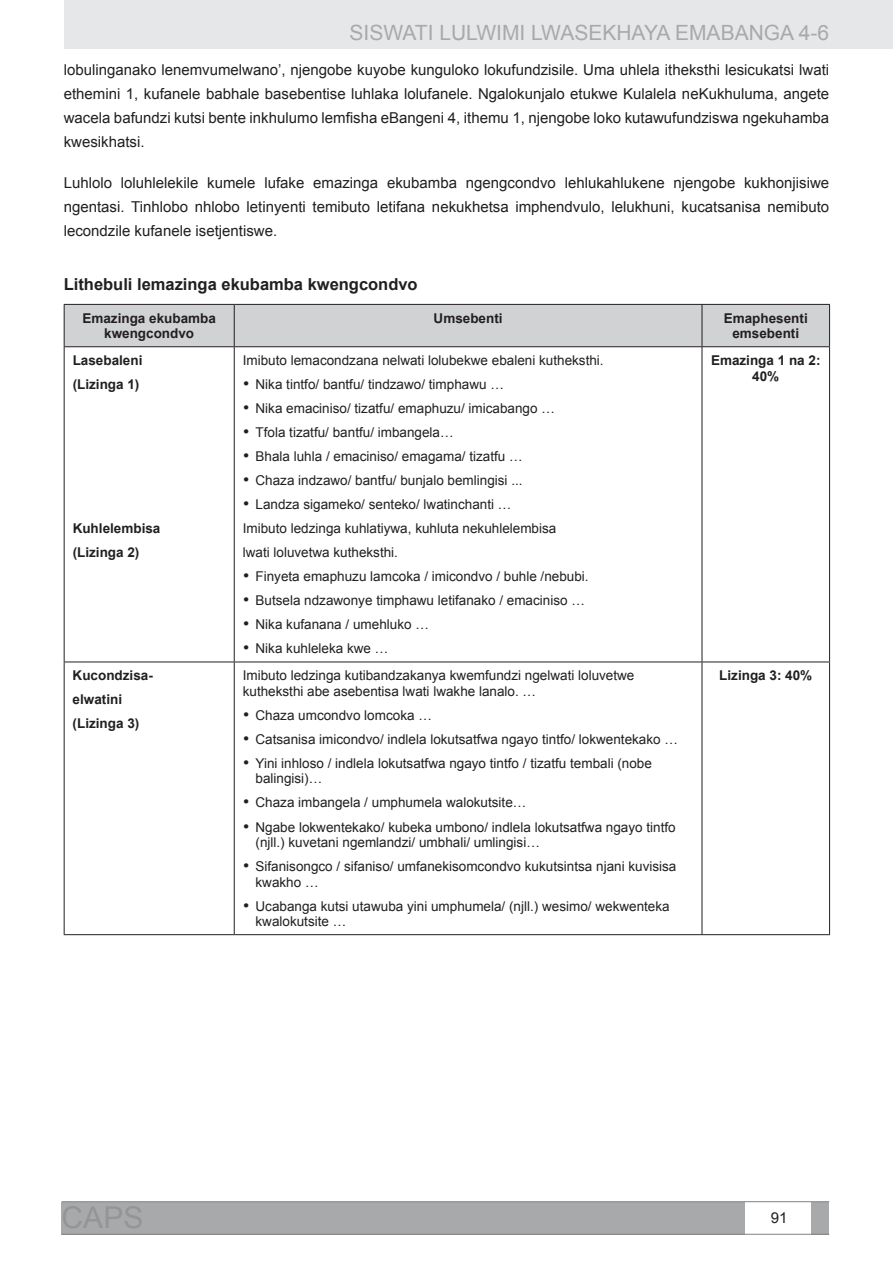
<style>
.page{position:relative;width:893px;height:1263px;background:#fff}
.page>*{position:absolute;margin:0;border:0;box-sizing:border-box;transform-origin:0 0}
.t1{font:21px "Arial";color:#a7a9ab}
.t2{font:700 16.5px "Arial";color:#221f1f}
.t3{font:15px/24px "Arial";color:#221f1f;text-align:justify}
.t4{font:13.5px/15.6px "Arial";color:#221f1f}
.t5{font:700 13.5px/24px "Arial";color:#221f1f;text-align:center}
</style>
<div class="page">
<div style="left:64px;top:0;width:829px;height:49px;background:#e6e7e8"></div>
<div style="left:62px;top:1202px;width:683px;height:32px;background:#a7a9ab"></div>
<div style="left:812px;top:1202px;width:17px;height:32px;background:#a7a9ab"></div>
<hr style="left:62px;top:1234px;width:767px;height:1px;background:#808284">
<hr style="left:62px;top:1201px;width:767px;height:1px;background:#808284">
<div style="left:65px;top:305px;width:764px;height:41px;background:#d1d2d4"></div>
<hr style="left:64px;top:346px;width:170px;height:1px;background:#221f1f">
<hr style="left:234px;top:346px;width:468px;height:1px;background:#221f1f">
<hr style="left:702px;top:346px;width:128px;height:1px;background:#221f1f">
<hr style="left:64px;top:662px;width:170px;height:1px;background:#221f1f">
<hr style="left:234px;top:662px;width:468px;height:1px;background:#221f1f">
<hr style="left:702px;top:662px;width:128px;height:1px;background:#221f1f">
<hr style="left:64px;top:934px;width:170px;height:1px;background:#221f1f">
<hr style="left:234px;top:934px;width:468px;height:1px;background:#221f1f">
<hr style="left:702px;top:934px;width:128px;height:1px;background:#221f1f">
<hr style="left:234px;top:305px;width:1px;height:41px;background:#221f1f">
<hr style="left:702px;top:305px;width:1px;height:41px;background:#221f1f">
<hr style="left:234px;top:347px;width:1px;height:315px;background:#221f1f">
<hr style="left:702px;top:347px;width:1px;height:315px;background:#221f1f">
<hr style="left:234px;top:662px;width:1px;height:272px;background:#221f1f">
<hr style="left:702px;top:662px;width:1px;height:272px;background:#221f1f">
<hr style="left:64px;top:304px;width:170px;height:1px;background:#221f1f">
<hr style="left:64px;top:305px;width:1px;height:41px;background:#221f1f">
<hr style="left:234px;top:304px;width:468px;height:1px;background:#221f1f">
<hr style="left:702px;top:304px;width:128px;height:1px;background:#221f1f">
<hr style="left:829px;top:305px;width:1px;height:41px;background:#221f1f">
<hr style="left:64px;top:347px;width:1px;height:315px;background:#221f1f">
<hr style="left:829px;top:347px;width:1px;height:315px;background:#221f1f">
<hr style="left:64px;top:662px;width:1px;height:272px;background:#221f1f">
<hr style="left:829px;top:662px;width:1px;height:272px;background:#221f1f">
<h1 class="t1" style="left:350px;top:21px;width:481px">SISWATI LULWIMI LWASEKHAYA EMABANGA 4-6</h1>
<p class="t3" style="left:64px;top:58px;width:767px">lobulinganako lenemvumelwano’, njengobe kuyobe kunguloko lokufundzisile. Uma uhlela itheksthi lesicukatsi lwati ethemini 1, kufanele babhale basebentise luhlaka lolufanele. Ngalokunjalo etukwe Kulalela neKukhuluma, angete wacela bafundzi kutsi bente inkhulumo lemfisha eBangeni 4, ithemu 1, njengobe loko kutawufundziswa ngekuhamba kwesikhatsi.</p>
<p class="t3" style="left:64px;top:171px;width:767px">Luhlolo loluhlelekile kumele lufake emazinga ekubamba ngengcondvo lehlukahlukene njengobe kukhonjisiwe ngentasi. Tinhlobo nhlobo letinyenti temibuto letifana nekukhetsa imphendvulo, lelukhuni, kucatsanisa nemibuto lecondzile kufanele isetjentiswe.</p>
<p class="t2" style="left:64px;top:277px;width:355px">Lithebuli lemazinga ekubamba kwengcondvo</p>
<p class="t5" style="left:82px;top:311px;width:135px;line-height:15.5px">Emazinga ekubamba kwengcondvo</p>
<p class="t5" style="left:434px;top:307px;width:71px">Umsebenti</p>
<p class="t5" style="left:724px;top:311px;width:86px;line-height:15.5px">Emaphesenti emsebenti</p>
<p class="t5" style="left:73px;top:350px;width:71px;text-align:left">Lasebaleni (Lizinga 1)</p>
<p class="t4" style="left:243px;top:353px;width:362px">Imibuto lemacondzana nelwati lolubekwe ebaleni kutheksthi.</p>
<p class="t4" style="left:243px;top:377px;width:263px">• Nika tintfo/ bantfu/ tindzawo/ timphawu …</p>
<p class="t4" style="left:243px;top:401px;width:314px">• Nika emaciniso/ tizatfu/ emaphuzu/ imicabango …</p>
<p class="t4" style="left:243px;top:425px;width:212px">• Tfola tizatfu/ bantfu/ imbangela…</p>
<p class="t4" style="left:243px;top:449px;width:281px">• Bhala luhla / emaciniso/ emagama/ tizatfu …</p>
<p class="t4" style="left:243px;top:473px;width:281px">• Chaza indzawo/ bantfu/ bunjalo bemlingisi ...</p>
<p class="t4" style="left:243px;top:493px;width:315px;line-height:24px">• Landza sigameko/ senteko/ lwatinchanti …<br>Imibuto ledzinga kuhlatiywa, kuhluta nekuhlelembisa lwati loluvetwa kutheksthi.</p>
<p class="t4" style="left:243px;top:569px;width:347px">• Finyeta emaphuzu lamcoka / imicondvo / buhle /nebubi.</p>
<p class="t4" style="left:243px;top:593px;width:344px">• Butsela ndzawonye timphawu letifanako / emaciniso …</p>
<p class="t4" style="left:243px;top:618px;width:188px">• Nika kufanana / umehluko …</p>
<p class="t4" style="left:243px;top:642px;width:147px">• Nika kuhleleka kwe …</p>
<p class="t5" style="left:711px;top:354px;width:111px;line-height:15.5px">Emazinga 1 na 2:<br>40%</p>
<p class="t5" style="left:73px;top:518px;width:89px;text-align:left">Kuhlelembisa (Lizinga 2)</p>
<p class="t5" style="left:73px;top:665px;width:82px;text-align:left">Kucondzisa&shy;elwatini (Lizinga 3)</p>
<p class="t4" style="left:243px;top:668px;width:393px">Imibuto ledzinga kutibandzakanya kwemfundzi ngelwati loluvetwe kutheksthi abe asebentisa lwati lwakhe lanalo. …</p>
<p class="t4" style="left:243px;top:707px;width:191px">• Chaza umcondvo lomcoka …</p>
<p class="t4" style="left:243px;top:733px;width:437px">• Catsanisa imicondvo/ indlela lokutsatfwa ngayo tintfo/ lokwentekako …</p>
<p class="t4" style="left:255px;top:755px;width:398px;text-indent:-13px">• Yini inhloso / indlela lokutsatfwa ngayo tintfo / tizatfu tembali (nobe balingisi)…</p>
<p class="t4" style="left:243px;top:795px;width:285px">• Chaza imbangela / umphumela walokutsite…</p>
<p class="t4" style="left:255px;top:820px;width:422px;text-indent:-13px">• Ngabe lokwentekako/ kubeka umbono/ indlela lokutsatfwa ngayo tintfo (njll.) kuvetani ngemlandzi/ umbhali/ umlingisi…</p>
<p class="t4" style="left:255px;top:860px;width:422px;text-indent:-13px">• Sifanisongco / sifaniso/ umfanekisomcondvo kukutsintsa njani kuvisisa kwakho …</p>
<p class="t4" style="left:255px;top:898px;width:416px;text-indent:-13px">• Ucabanga kutsi utawuba yini umphumela/ (njll.) wesimo/ wekwenteka kwalokutsite …</p>
<p class="t5" style="left:719px;top:665px;width:95px">Lizinga 3: 40%</p>
<p class="t3" style="left:771px;top:1206px;width:18px">91</p>
</div>
